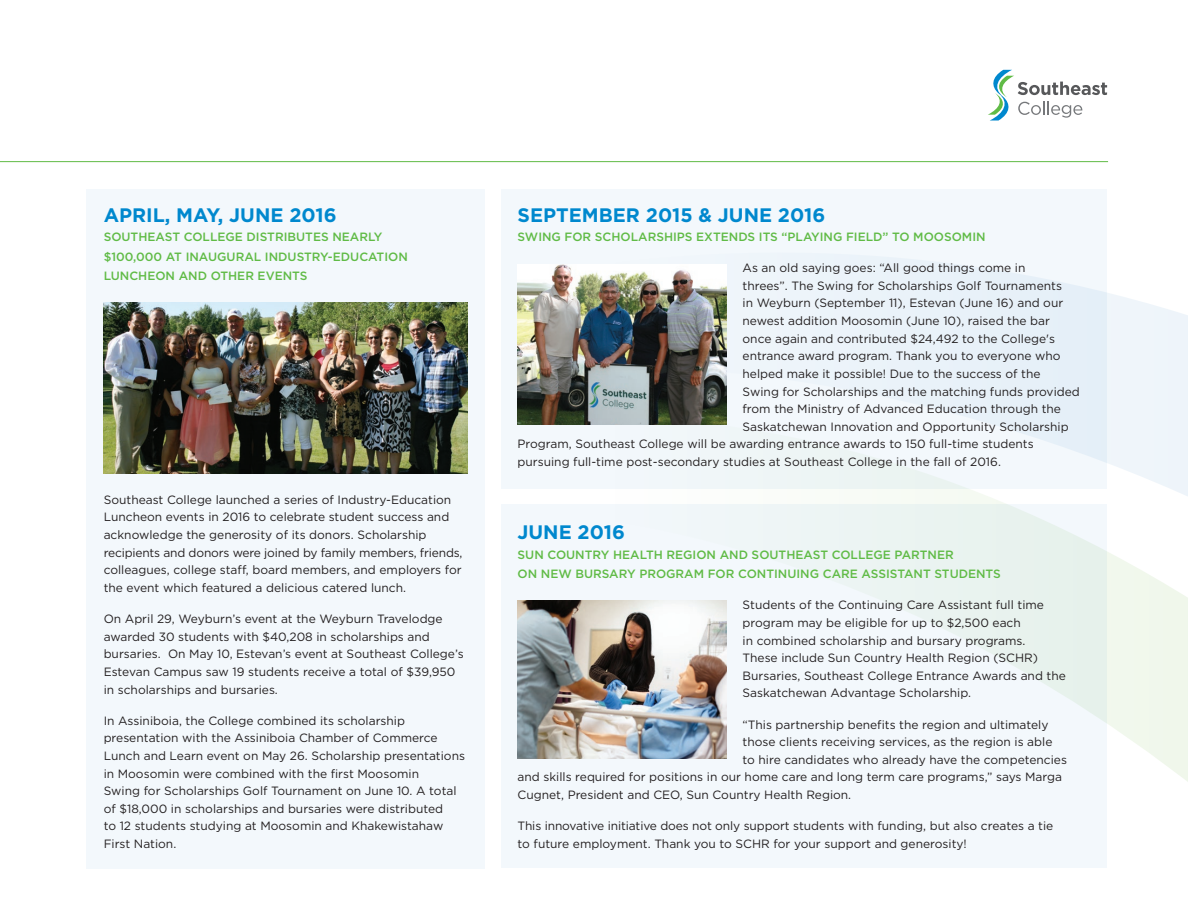
<style>
.page{position:relative;width:1188px;height:918px;background:#fff}
.page>*{position:absolute;margin:0;border:0;box-sizing:border-box;transform-origin:0 0}
.t1{font:700 19.5px "Gotham HTF";color:#0088ce}
.t2{font:12px/17.7px "Gotham HTF";color:#231f20}
.t3{font:500 12px/19.5px "Gotham HTF";color:#60bb46}
</style>
<div class="page">
<svg style="left:501px;top:316px;width:687px;height:466px"></svg>
<div style="left:86px;top:189px;width:399px;height:679px;background:#f3f8fc"></div>
<div style="left:501px;top:189px;width:606px;height:299px;background:#f3f8fc"></div>
<div style="left:501px;top:504px;width:606px;height:364px;background:#f3f8fc"></div>
<svg style="left:988px;top:70px;width:119px;height:51px"></svg>
<hr style="left:0;top:161px;width:1108px;height:1px;background:#60bb46">
<img style="left:104px;top:302px;width:364px;height:171px">
<img style="left:518px;top:264px;width:208px;height:160px">
<img style="left:518px;top:600px;width:208px;height:158px">
<p class="t1" style="left:104px;top:203px;width:235px">APRIL, MAY, JUNE 2016</p>
<p class="t3" style="left:104px;top:227px;width:306px">SOUTHEAST COLLEGE DISTRIBUTES NEARLY $100,000 AT INAUGURAL INDUSTRY-EDUCATION<br>LUNCHEON AND OTHER EVENTS</p>
<p class="t2" style="left:104px;top:490px;width:360px">Southeast College launched a series of Industry-Education Luncheon events in 2016 to celebrate student success and acknowledge the generosity of its donors. Scholarship recipients and donors were joined by family members, friends, colleagues, college staff, board members, and employers for the event which featured a delicious catered lunch.</p>
<p class="t2" style="left:104px;top:610px;width:361px">On April 29, Weyburn’s event at the Weyburn Travelodge awarded 30 students with $40,208 in scholarships and bursaries. On May 10, Estevan’s event at Southeast College’s Estevan Campus saw 19 students receive a total of $39,950 in scholarships and bursaries.</p>
<p class="t2" style="left:104px;top:711px;width:363px">In Assiniboia, the College combined its scholarship presentation with the Assiniboia Chamber of Commerce Lunch and Learn event on May 26. Scholarship presentations in Moosomin were combined with the first Moosomin<br>Swing for Scholarships Golf Tournament on June 10. A total of $18,000 in scholarships and bursaries were distributed<br>to 12 students studying at Moosomin and Khakewistahaw First Nation.</p>
<p class="t1" style="left:518px;top:203px;width:309px">SEPTEMBER 2015 &amp; JUNE 2016</p>
<p class="t3" style="left:518px;top:227px;width:470px">SWING FOR SCHOLARSHIPS EXTENDS ITS “PLAYING FIELD” TO MOOSOMIN</p>
<p class="t2" style="left:743px;top:259px;width:284px">As an old saying goes: “All good things come in</p>
<p class="t2" style="left:743px;top:277px;width:321px">threes”. The Swing for Scholarships Golf Tournaments</p>
<p class="t2" style="left:743px;top:294px;width:322px">in Weyburn (September 11), Estevan (June 16) and our</p>
<p class="t2" style="left:743px;top:312px;width:309px">newest addition Moosomin (June 10), raised the bar</p>
<p class="t2" style="left:743px;top:329px;width:314px">once again and contributed $24,492 to the College's</p>
<p class="t2" style="left:743px;top:347px;width:320px">entrance award program. Thank you to everyone who</p>
<p class="t2" style="left:743px;top:365px;width:300px">helped make it possible! Due to the success of the</p>
<p class="t2" style="left:743px;top:382px;width:339px">Swing for Scholarships and the matching funds provided</p>
<p class="t2" style="left:743px;top:400px;width:320px">from the Ministry of Advanced Education through the</p>
<p class="t2" style="left:743px;top:418px;width:328px">Saskatchewan Innovation and Opportunity Scholarship</p>
<p class="t2" style="left:518px;top:435px;width:518px">Program, Southeast College will be awarding entrance awards to 150 full-time students</p>
<p class="t2" style="left:518px;top:453px;width:485px">pursuing full-time post-secondary studies at Southeast College in the fall of 2016.</p>
<p class="t1" style="left:518px;top:521px;width:109px">JUNE 2016</p>
<p class="t3" style="left:518px;top:544px;width:485px">SUN COUNTRY HEALTH REGION AND SOUTHEAST COLLEGE PARTNER<br>ON NEW BURSARY PROGRAM FOR CONTINUING CARE ASSISTANT STUDENTS</p>
<p class="t2" style="left:743px;top:596px;width:325px">Students of the Continuing Care Assistant full time program may be eligible for up to $2,500 each<br>in combined scholarship and bursary programs.<br>These include Sun Country Health Region (SCHR)<br>Bursaries, Southeast College Entrance Awards and the Saskatchewan Advantage Scholarship.</p>
<p class="t2" style="left:743px;top:715px;width:307px">“This partnership benefits the region and ultimately</p>
<p class="t2" style="left:743px;top:733px;width:311px">those clients receiving services, as the region is able</p>
<p class="t2" style="left:743px;top:750px;width:326px">to hire candidates who already have the competencies</p>
<p class="t2" style="left:518px;top:768px;width:546px">and skills required for positions in our home care and long term care programs,” says Marga</p>
<p class="t2" style="left:518px;top:786px;width:335px">Cugnet, President and CEO, Sun Country Health Region.</p>
<p class="t2" style="left:518px;top:817px;width:537px">This innovative initiative does not only support students with funding, but also creates a tie to future employment. Thank you to SCHR for your support and generosity!</p>
</div>
